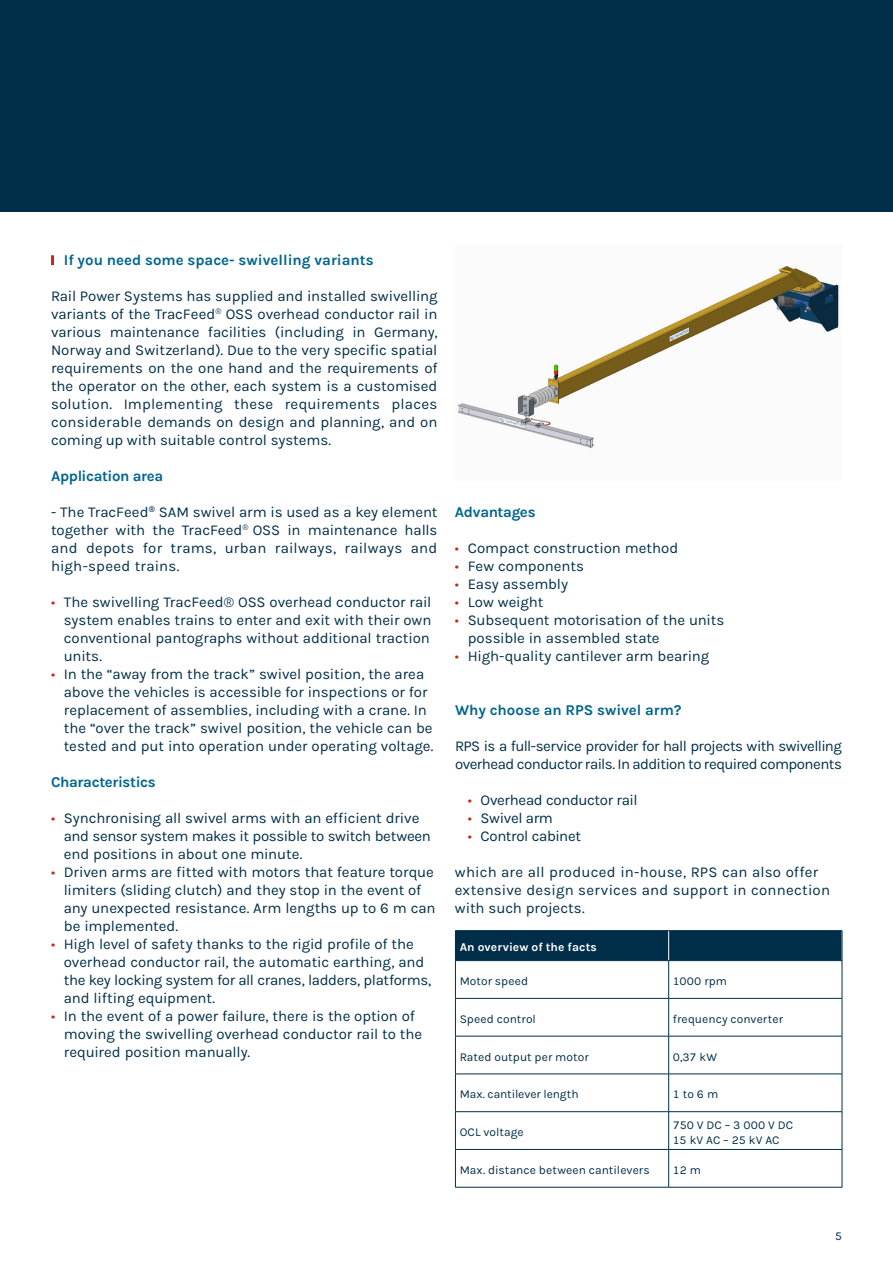
<style>
.page{position:relative;width:893px;height:1263px;background:#fff}
.page>*{position:absolute;margin:0;border:0;box-sizing:border-box;transform-origin:0 0}
.t1{font:15px/18px "Karla";letter-spacing:-.005em;color:#002e48}
.t2{font:15px/18px "Karla";letter-spacing:-.035em;color:#002e48}
.t3{font:15px/18px "Karla";letter-spacing:.015em;color:#002e48}
.t4{font:700 15px "Karla";letter-spacing:-.005em;color:#00658c}
.t5{font:15px "Karla";letter-spacing:-.025em;color:#002e48}
.t6{font:700 15px "Karla";letter-spacing:-.025em;color:#00658c}
.t7{font:12px/15px "Karla";letter-spacing:.005em;color:#002e48}
.t8{font:700 12px "Karla";letter-spacing:.005em;color:#fff}
.s1{color:#d02415}
</style>
<div class="page">
<div style="left:0;top:0;width:893px;height:211px;background:#002e48"></div>
<svg style="left:51px;top:255px;width:3px;height:10px"></svg>
<img style="left:457px;top:265px;width:382px;height:183px">
<svg style="left:456px;top:961px;width:386px;height:226px"></svg>
<hr style="left:455px;top:930px;width:214px;height:1px;background:#002e48">
<div style="left:455px;top:931px;width:387px;height:29px;background:#002e48"></div>
<hr style="left:669px;top:930px;width:173px;height:1px;background:#002e48">
<hr style="left:455px;top:960px;width:214px;height:1px;background:#002e48">
<hr style="left:455px;top:961px;width:1px;height:37px;background:#002e48">
<hr style="left:669px;top:960px;width:173px;height:1px;background:#002e48">
<hr style="left:668px;top:961px;width:1px;height:37px;background:#002e48">
<hr style="left:842px;top:961px;width:1px;height:37px;background:#002e48">
<hr style="left:455px;top:998px;width:214px;height:1px;background:#002e48">
<hr style="left:455px;top:998px;width:1px;height:38px;background:#002e48">
<hr style="left:669px;top:998px;width:173px;height:1px;background:#002e48">
<hr style="left:668px;top:998px;width:1px;height:38px;background:#002e48">
<hr style="left:842px;top:998px;width:1px;height:38px;background:#002e48">
<hr style="left:455px;top:1036px;width:214px;height:1px;background:#002e48">
<hr style="left:455px;top:1036px;width:1px;height:38px;background:#002e48">
<hr style="left:669px;top:1036px;width:173px;height:1px;background:#002e48">
<hr style="left:668px;top:1036px;width:1px;height:38px;background:#002e48">
<hr style="left:842px;top:1036px;width:1px;height:38px;background:#002e48">
<hr style="left:455px;top:1074px;width:214px;height:1px;background:#002e48">
<hr style="left:455px;top:1074px;width:1px;height:37px;background:#002e48">
<hr style="left:669px;top:1074px;width:173px;height:1px;background:#002e48">
<hr style="left:668px;top:1074px;width:1px;height:37px;background:#002e48">
<hr style="left:842px;top:1074px;width:1px;height:37px;background:#002e48">
<hr style="left:455px;top:1111px;width:214px;height:1px;background:#002e48">
<hr style="left:455px;top:1112px;width:1px;height:37px;background:#002e48">
<hr style="left:669px;top:1111px;width:173px;height:1px;background:#002e48">
<hr style="left:668px;top:1112px;width:1px;height:37px;background:#002e48">
<hr style="left:842px;top:1112px;width:1px;height:37px;background:#002e48">
<hr style="left:455px;top:1149px;width:214px;height:1px;background:#002e48">
<hr style="left:455px;top:1150px;width:1px;height:37px;background:#002e48">
<hr style="left:669px;top:1149px;width:173px;height:1px;background:#002e48">
<hr style="left:668px;top:1150px;width:1px;height:37px;background:#002e48">
<hr style="left:842px;top:1150px;width:1px;height:37px;background:#002e48">
<hr style="left:455px;top:1187px;width:214px;height:1px;background:#002e48">
<hr style="left:669px;top:1187px;width:173px;height:1px;background:#002e48">
<hr style="left:842px;top:931px;width:1px;height:30px;background:#002e48">
<p class="t4" style="left:64px;top:250px;width:311px">If you need some space- swivelling variants</p>
<p class="t1" style="left:51px;top:287px;width:388px;text-align:justify">Rail Power Systems has supplied and installed swivelling variants of the TracFeed<sup>®</sup> OSS overhead conductor rail in various maintenance facilities (including in Germany, Norway and Switzerland). Due to the very specific spatial requirements on the one hand and the requirements of the operator on the other, each system is a customised solution. Implementing these requirements places considerable demands on design and planning, and on coming up with suitable control systems.</p>
<p class="t6" style="left:51px;top:466px;width:114px">Application area</p>
<p class="t1" style="left:51px;top:503px;width:388px;text-align:justify">- The TracFeed<sup>®</sup> SAM swivel arm is used as a key element together with the TracFeed<sup>®</sup> OSS in maintenance halls and depots for trams, urban railways, railways and high-speed trains.</p>
<p class="t1" style="left:64px;top:593px;width:369px;text-align:justify;text-indent:-13px"><span class="s1">•</span> The swivelling TracFeed® OSS overhead conductor rail system enables trains to enter and exit with their own conventional pantographs without additional traction units.</p>
<p class="t1" style="left:64px;top:665px;width:371px;text-indent:-13px"><span class="s1">•</span> In the “away from the track” swivel position, the area above the vehicles is accessible for inspections or for replacement of assemblies, including with a crane. In the “over the track” swivel position, the vehicle can be tested and put into operation under operating voltage.</p>
<p class="t6" style="left:51px;top:772px;width:106px">Characteristics</p>
<p class="t1" style="left:64px;top:809px;width:369px;text-indent:-13px"><span class="s1">•</span> Synchronising all swivel arms with an efficient drive and sensor system makes it possible to switch between end positions in about one minute.</p>
<p class="t1" style="left:64px;top:863px;width:373px;text-indent:-13px"><span class="s1">•</span> Driven arms are fitted with motors that feature torque limiters (sliding clutch) and they stop in the event of any unexpected resistance. Arm lengths up to 6 m can be implemented.</p>
<p class="t1" style="left:64px;top:935px;width:369px;text-indent:-13px"><span class="s1">•</span> High level of safety thanks to the rigid profile of the overhead conductor rail, the automatic earthing, and the key locking system for all cranes, ladders, platforms, and lifting equipment.</p>
<p class="t1" style="left:64px;top:1007px;width:360px;text-indent:-13px"><span class="s1">•</span> In the event of a power failure, there is the option of moving the swivelling overhead conductor rail to the required position manually.</p>
<p class="t6" style="left:455px;top:502px;width:82px">Advantages</p>
<p class="t1" style="left:455px;top:539px;width:225px"><span class="s1">•</span> Compact construction method</p>
<p class="t1" style="left:455px;top:557px;width:130px"><span class="s1">•</span> Few components</p>
<p class="t1" style="left:455px;top:575px;width:115px"><span class="s1">•</span> Easy assembly</p>
<p class="t1" style="left:455px;top:593px;width:90px"><span class="s1">•</span> Low weight</p>
<p class="t1" style="left:468px;top:611px;width:258px;text-indent:-13px"><span class="s1">•</span> Subsequent motorisation of the units possible in assembled state</p>
<p class="t1" style="left:455px;top:647px;width:256px"><span class="s1">•</span> High-quality cantilever arm bearing</p>
<p class="t4" style="left:455px;top:700px;width:228px">Why choose an RPS swivel arm?</p>
<p class="t2" style="left:455px;top:737px;width:388px">RPS is a full-service provider for hall projects with swivelling overhead conductor rails. In addition to required components</p>
<p class="t5" style="left:468px;top:790px;width:171px"><span class="s1">•</span> Overhead conductor rail</p>
<p class="t5" style="left:468px;top:808px;width:87px"><span class="s1">•</span> Swivel arm</p>
<p class="t5" style="left:468px;top:826px;width:115px"><span class="s1">•</span> Control cabinet</p>
<p class="t3" style="left:455px;top:863px;width:377px">which are all produced in-house, RPS can also offer extensive design services and support in connection with such projects.</p>
<p class="t8" style="left:460px;top:939px;width:139px">An overview of the facts</p>
<p class="t7" style="left:460px;top:973px;width:70px">Motor speed</p>
<p class="t7" style="left:673px;top:973px;width:56px">1000 rpm</p>
<p class="t7" style="left:460px;top:1011px;width:78px">Speed control</p>
<p class="t7" style="left:673px;top:1011px;width:112px">frequency converter</p>
<p class="t7" style="left:460px;top:1049px;width:131px">Rated output per motor</p>
<p class="t7" style="left:673px;top:1049px;width:46px">0,37 kW</p>
<p class="t7" style="left:460px;top:1086px;width:120px">Max. cantilever length</p>
<p class="t7" style="left:673px;top:1086px;width:47px">1 to 6 m</p>
<p class="t7" style="left:460px;top:1124px;width:66px">OCL voltage</p>
<p class="t7" style="left:673px;top:1117px;width:122px">750 V DC – 3 000 V DC<br>15 kV AC – 25 kV AC</p>
<p class="t7" style="left:460px;top:1162px;width:192px">Max. distance between cantilevers</p>
<p class="t7" style="left:673px;top:1162px;width:30px">12 m</p>
<p class="t7" style="left:835px;top:1228px;width:8px">5</p>
</div>
